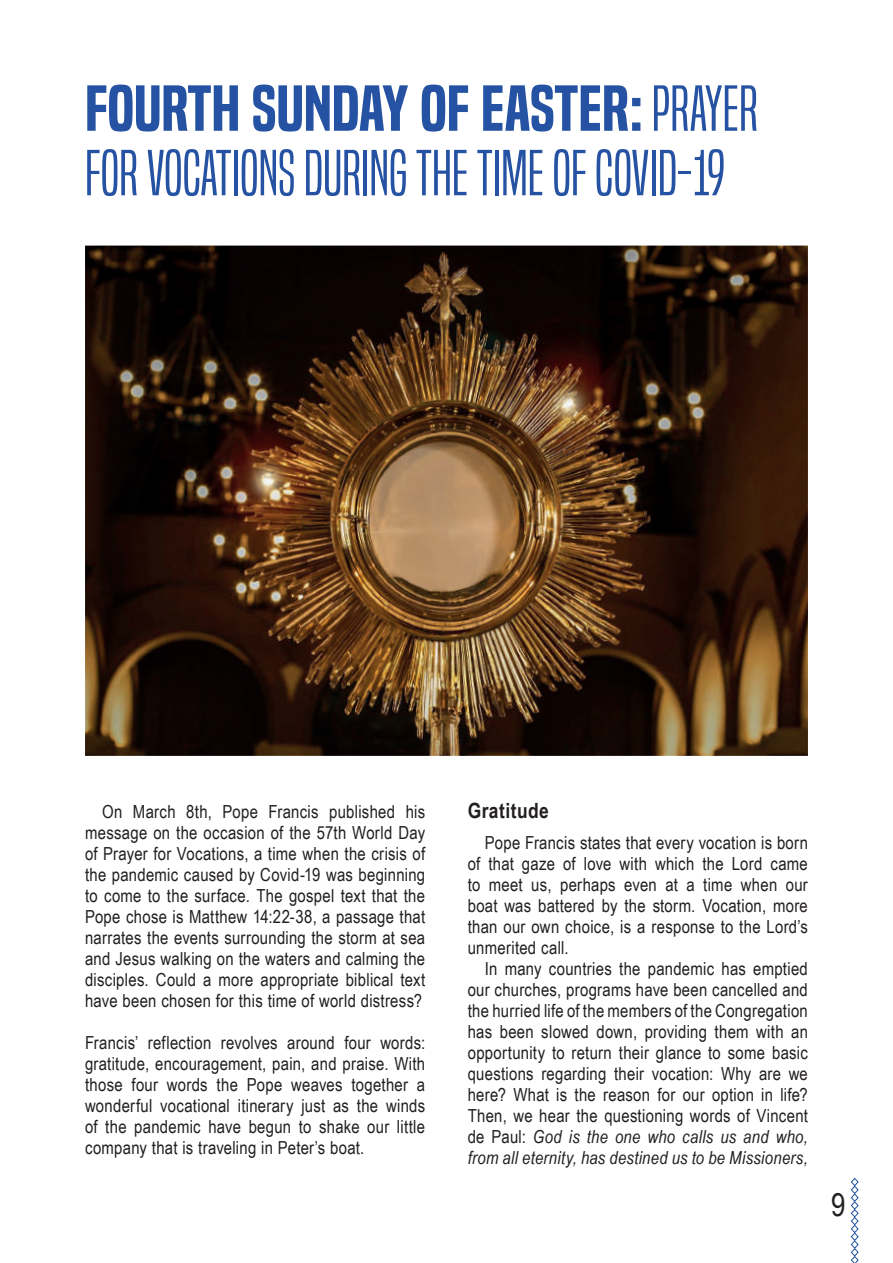
<style>
.page{position:relative;width:893px;height:1263px;background:#fff}
.page>*{position:absolute;margin:0;border:0;box-sizing:border-box;transform-origin:0 0}
.t1{font:60px "Built Titling Lt";color:#2552a2;scale:1.13 1}
.t2{font:60px "Built Titling Sb";color:#2552a2;scale:1.13 1}
.t3{font:31.5px "Arial Narrow";color:#231f20}
.t4{font:700 21px "Arial Narrow";letter-spacing:.02em;color:#231f20}
.t5{font:18px/21px "Arial Narrow";letter-spacing:.015em;color:#231f20;text-align:justify}
.s1{font-family:"Built Titling Lt"}
.s2{font-style:italic}
</style>
<div class="page">
<svg style="left:850px;top:1177px;width:9px;height:86px"></svg>
<img style="left:85px;top:246px;width:723px;height:510px">
<h1 class="t2" style="left:85px;top:73px;width:597px">FOURTH SUNDAY OF EASTER: <span class="s1">PRAYER</span></h1>
<h1 class="t1" style="left:85px;top:138px;width:568px">FOR VOCATIONS DURING THE TIME OF COVID-19</h1>
<p class="t5" style="left:85px;top:800px;width:342px;text-indent:17px">On March 8th, Pope Francis published his message on the occasion of the 57th World Day of Prayer for Vocations, a time when the crisis of the pandemic caused by Covid-19 was beginning to come to the surface. The gospel text that the Pope chose is Matthew 14:22-38, a passage that narrates the events surrounding the storm at sea and Jesus walking on the waters and calming the disciples. Could a more appropriate biblical text have been chosen for this time of world distress?</p>
<p class="t5" style="left:85px;top:1031px;width:342px">Francis’ reflection revolves around four words: gratitude, encouragement, pain, and praise. With those four words the Pope weaves together a wonderful vocational itinerary just as the winds of the pandemic have begun to shake our little company that is traveling in Peter’s boat.</p>
<p class="t4" style="left:468px;top:794px;width:83px">Gratitude</p>
<p class="t5" style="left:468px;top:832px;width:342px;text-indent:17px">Pope Francis states that every vocation is born of that gaze of love with which the Lord came to meet us, perhaps even at a time when our boat was battered by the storm. Vocation, more than our own choice, is a response to the Lord’s unmerited call.</p>
<p class="t5" style="left:468px;top:958px;width:342px;text-indent:17px">In many countries the pandemic has emptied our churches, programs have been cancelled and the hurried life of the members of the Congregation has been slowed down, providing them with an opportunity to return their glance to some basic questions regarding their vocation: Why are we here? What is the reason for our option in life?<br>Then, we hear the questioning words of Vincent de Paul: <span class="s2">God is the one who calls us and who, from all eternity, has destined us to be Missioners,</span></p>
<h2 class="t3" style="left:831px;top:1181px;width:16px">9</h2>
</div>
